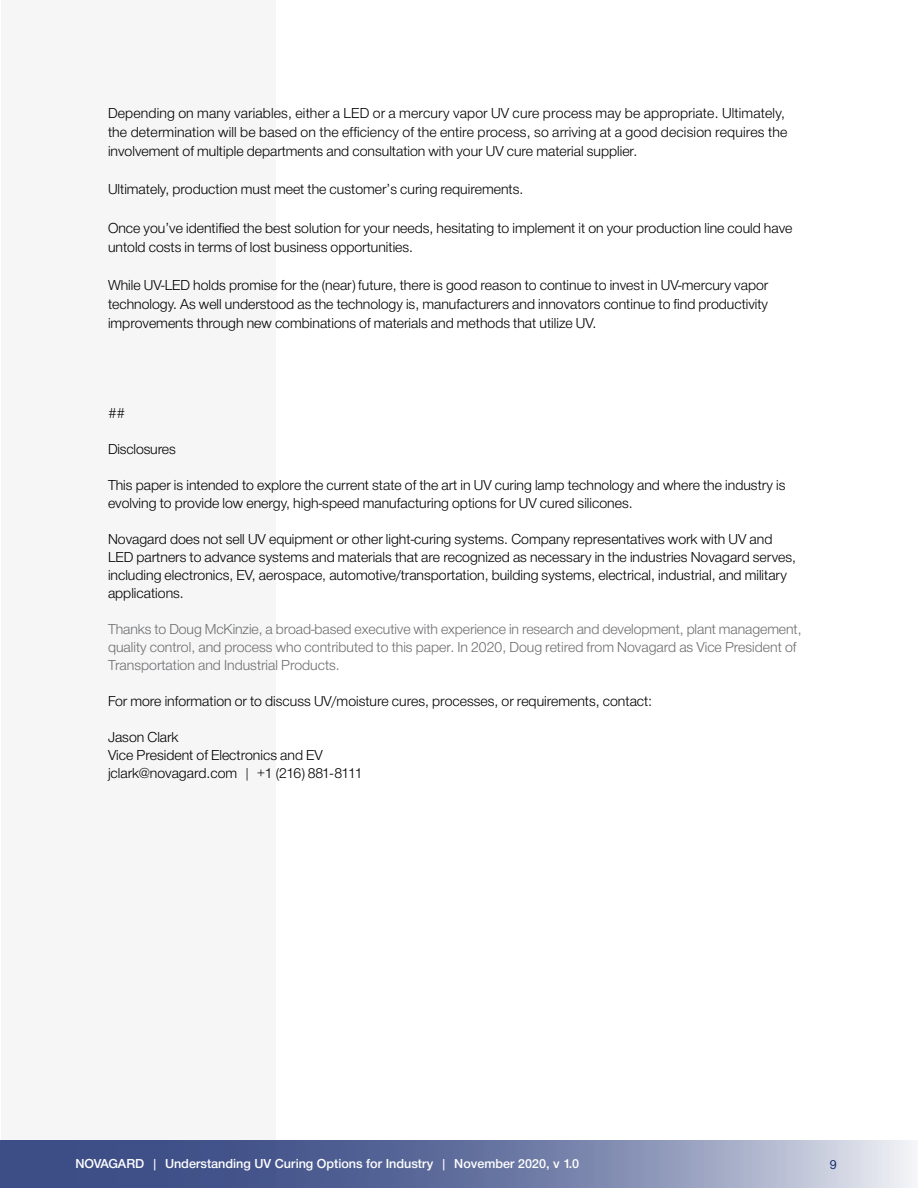
<style>
.page{position:relative;width:918px;height:1188px;background:#fff}
.page>*{position:absolute;margin:0;border:0;box-sizing:border-box;transform-origin:0 0}
.t1{font:15px/18px "Helvetica Neue H45";color:#000}
.t2{font:15px/18px "Helvetica Neue H45";color:#6d6e71}
.t3{font:13.5px "Helvetica Neue H65";color:#fff}
.t4{font:13.5px "Helvetica Neue H55";color:#1c3073}
</style>
<div class="page">
<div style="left:1px;top:0;width:274px;height:1188px;background:#f6f6f6"></div>
<svg style="left:0;top:1140px;width:916px;height:48px;background:#727ea8"></svg>
<p class="t1" style="left:108px;top:105px;width:681px;line-height:19.2px">Depending on many variables, either a LED or a mercury vapor UV cure process may be appropriate. Ultimately, the determination will be based on the efficiency of the entire process, so arriving at a good decision requires the involvement of multiple departments and consultation with your UV cure material supplier.</p>
<p class="t1" style="left:108px;top:182px;width:417px">Ultimately, production must meet the customer’s curing requirements.</p>
<p class="t1" style="left:108px;top:219px;width:686px;line-height:19.2px">Once you’ve identified the best solution for your needs, hesitating to implement it on your production line could have untold costs in terms of lost business opportunities.</p>
<p class="t1" style="left:108px;top:277px;width:662px;line-height:19.2px;text-align:justify">While UV-LED holds promise for the (near) future, there is good reason to continue to invest in UV-mercury vapor technology. As well understood as the technology is, manufacturers and innovators continue to find productivity improvements through new combinations of materials and methods that utilize UV.</p>
<p class="t1" style="left:108px;top:406px;width:19px">##</p>
<p class="t1" style="left:108px;top:442px;width:69px">Disclosures</p>
<p class="t1" style="left:108px;top:478px;width:679px">This paper is intended to explore the current state of the art in UV curing lamp technology and where the industry is evolving to provide low energy, high-speed manufacturing options for UV cured silicones.</p>
<p class="t1" style="left:108px;top:532px;width:690px">Novagard does not sell UV equipment or other light-curing systems. Company representatives work with UV and LED partners to advance systems and materials that are recognized as necessary in the industries Novagard serves, including electronics, EV, aerospace, automotive/transportation, building systems, electrical, industrial, and military applications.</p>
<p class="t2" style="left:108px;top:622px;width:695px">Thanks to Doug McKinzie, a broad-based executive with experience in research and development, plant management, quality control, and process who contributed to this paper. In 2020, Doug retired from Novagard as Vice President of<br>Transportation and Industrial Products.</p>
<p class="t1" style="left:108px;top:694px;width:545px">For more information or to discuss UV/moisture cures, processes, or requirements, contact:</p>
<p class="t1" style="left:108px;top:730px;width:256px">Jason Clark<br>Vice President of Electronics and EV jclark@novagard.com | +1 (216) 881-8111</p>
<p class="t3" style="left:75px;top:1155px;width:505px">NOVAGARD | Understanding UV Curing Options for Industry | November 2020, v 1.0</p>
<p class="t4" style="left:830px;top:1155px;width:9px">9</p>
</div>
